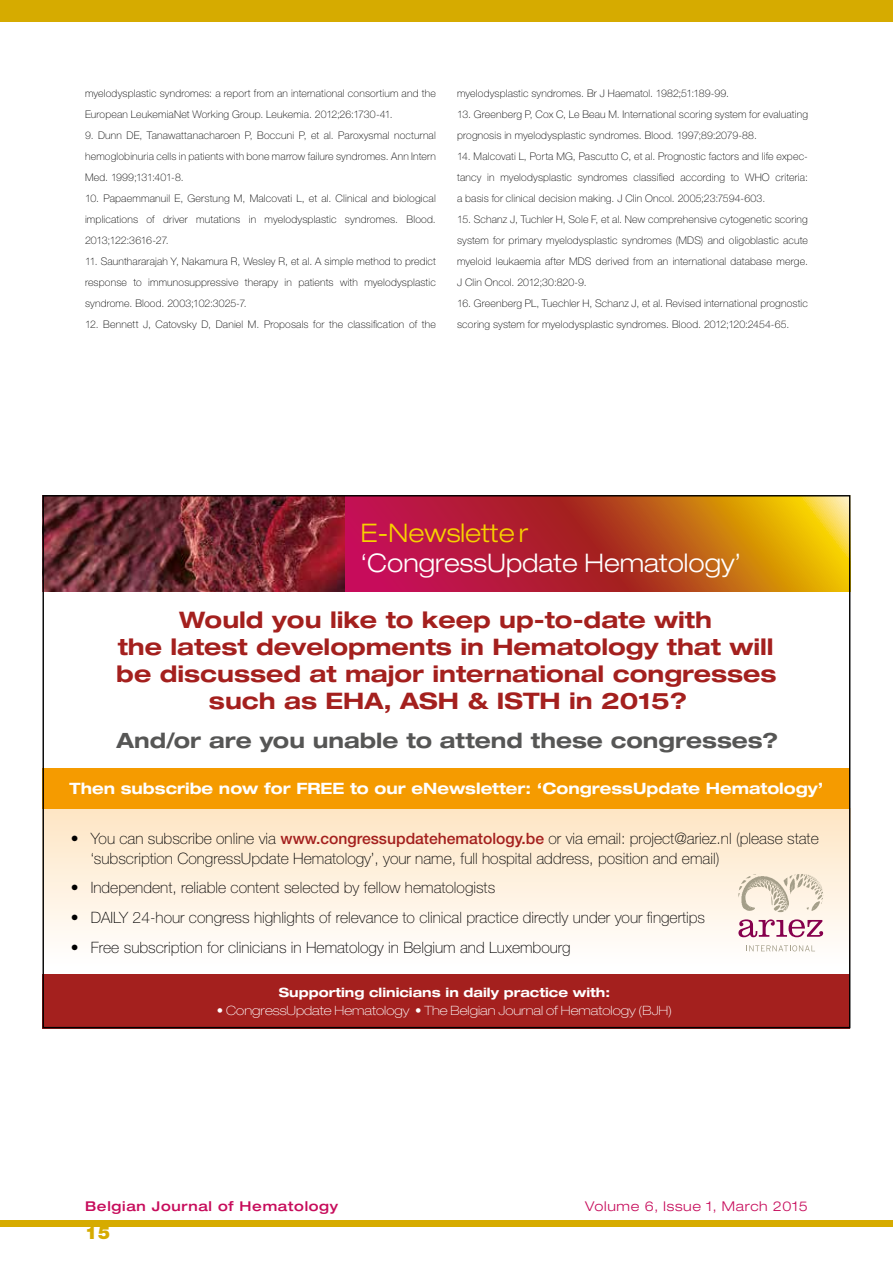
<style>
.page{position:relative;width:893px;height:1263px;background:#fff}
.page>*{position:absolute;margin:0;border:0;box-sizing:border-box;transform-origin:0 0}
.t1{font:300 expanded 25.65px "Helvetica Neue LT Std";color:#fff;scale:.95 1}
.t2{font:300 expanded 25.65px "Helvetica Neue LT Std";color:#f7d100}
.t3{font:700 expanded 22.8px/27px "Helvetica Neue LT Std";color:#a4201e;text-align:center}
.t4{font:700 expanded 21.15px "Helvetica Neue LT Std";color:#565655}
.t5{font:900 18px "Helvetica Neue LT Std";color:#d6ab00}
.t6{font:100 15.6px/20px "Helvetica Neue LT Std";color:#000}
.t7{font:700 expanded 15.6px "Helvetica Neue LT Std";color:#fff}
.t8{font:500 expanded 13.5px "Helvetica Neue LT Std";letter-spacing:.05em;color:#c70c5b}
.t9{font:300 expanded 13.5px "Helvetica Neue LT Std";letter-spacing:.05em;color:#c70c5b}
.t10{font:100 expanded 12.9px "Helvetica Neue LT Std";color:#fff}
.t11{font:700 expanded 12.9px "Helvetica Neue LT Std";color:#fff}
.t12{font:100 10.5px/21px "Helvetica Neue LT Std";letter-spacing:.015em;color:#000;text-align:justify}
.s1{font-weight:500;color:#a4201e}
</style>
<div class="page">
<div style="left:0;top:1220px;width:893px;height:7px;background:#d6ab00"></div>
<div style="left:0;top:0;width:893px;height:21px;background:#d6ab00"></div>
<img style="left:45px;top:497px;width:300px;height:94px">
<svg style="left:345px;top:497px;width:503px;height:94px;background:#c14a28"></svg>
<svg style="left:45px;top:808px;width:803px;height:144px"></svg>
<div style="left:43px;top:768px;width:807px;height:40px;background:#f59b00"></div>
<div style="left:43px;top:974px;width:807px;height:54px;background:#a4201e"></div>
<img style="left:738px;top:874px;width:85px;height:38px">
<svg style="left:747px;top:945px;width:68px;height:6px"></svg>
<svg style="left:738px;top:919px;width:85px;height:18px"></svg>
<p class="t12" style="left:85px;top:83px;width:352px">myelodysplastic syndromes: a report from an international consortium and the<br>European LeukemiaNet Working Group. Leukemia. 2012;26:1730-41.</p>
<p class="t12" style="left:85px;top:125px;width:352px">9. Dunn DE, Tanawattanacharoen P, Boccuni P, et al. Paroxysmal nocturnal hemoglobinuria cells in patients with bone marrow failure syndromes. Ann Intern Med. 1999;131:401-8.</p>
<p class="t12" style="left:85px;top:188px;width:352px">10. Papaemmanuil E, Gerstung M, Malcovati L, et al. Clinical and biological implications of driver mutations in myelodysplastic syndromes. Blood.<br>2013;122:3616-27.</p>
<p class="t12" style="left:85px;top:251px;width:352px">11. Saunthararajah Y, Nakamura R, Wesley R, et al. A simple method to predict response to immunosuppressive therapy in patients with myelodysplastic syndrome. Blood. 2003;102:3025-7.</p>
<p class="t12" style="left:85px;top:314px;width:352px">12. Bennett J, Catovsky D, Daniel M. Proposals for the classification of the</p>
<p class="t12" style="left:457px;top:83px;width:274px">myelodysplastic syndromes. Br J Haematol. 1982;51:189-99.</p>
<p class="t12" style="left:457px;top:104px;width:352px">13. Greenberg P, Cox C, Le Beau M. International scoring system for evaluating prognosis in myelodysplastic syndromes. Blood. 1997;89:2079-88.</p>
<p class="t12" style="left:457px;top:146px;width:352px">14. Malcovati L, Porta MG, Pascutto C, et al. Prognostic factors and life expec&shy;tancy in myelodysplastic syndromes classified according to WHO criteria: a basis for clinical decision making. J Clin Oncol. 2005;23:7594-603.</p>
<p class="t12" style="left:457px;top:209px;width:352px">15. Schanz J, Tuchler H, Sole F, et al. New comprehensive cytogenetic scoring system for primary myelodysplastic syndromes (MDS) and oligoblastic acute myeloid leukaemia after MDS derived from an international database merge.<br>J Clin Oncol. 2012;30:820-9.</p>
<p class="t12" style="left:457px;top:293px;width:352px">16. Greenberg PL, Tuechler H, Schanz J, et al. Revised international prognostic scoring system for myelodysplastic syndromes. Blood. 2012;120:2454-65.</p>
<h1 class="t2" style="left:360px;top:517px;width:169px">E-Newslette r</h1>
<h1 class="t1" style="left:360px;top:548px;width:402px">‘CongressUpdate Hematology’</h1>
<h2 class="t3" style="left:116px;top:605px;width:662px">Would you like to keep up-to-date with<br>the latest developments in Hematology that will be discussed at major international congresses such as EHA, ASH &amp; ISTH in 2015?</h2>
<h3 class="t4" style="left:116px;top:727px;width:663px">And/or are you unable to attend these congresses?</h3>
<h3 class="t7" style="left:70px;top:778px;width:755px">Then subscribe now for FREE to our eNewsletter: ‘CongressUpdate Hematology’</h3>
<h3 class="t6" style="left:91px;top:828px;width:730px;text-indent:-20px">• You can subscribe online via <span class="s1">www.congressupdatehematology.be</span> or via email: project@ariez.nl (please state ‘subscription CongressUpdate Hematology’, your name, full hospital address, position and email)</h3>
<h3 class="t6" style="left:71px;top:878px;width:426px">• Independent, reliable content selected by fellow hematologists</h3>
<h3 class="t6" style="left:71px;top:908px;width:636px">• DAILY 24-hour congress highlights of relevance to clinical practice directly under your fingertips</h3>
<h3 class="t6" style="left:71px;top:938px;width:501px">• Free subscription for clinicians in Hematology in Belgium and Luxembourg</h3>
<p class="t11" style="left:279px;top:985px;width:333px">Supporting clinicians in daily practice with:</p>
<p class="t10" style="left:217px;top:1002px;width:457px">• CongressUpdate Hematology • The Belgian Journal of Hematology (BJH)</p>
<p class="t8" style="left:85px;top:1198px;width:255px">Belgian Journal of Hematology</p>
<p class="t9" style="left:585px;top:1198px;width:224px">Volume 6, Issue 1, March 2015</p>
<h3 class="t5" style="left:85px;top:1222px;width:26px">15</h3>
</div>
